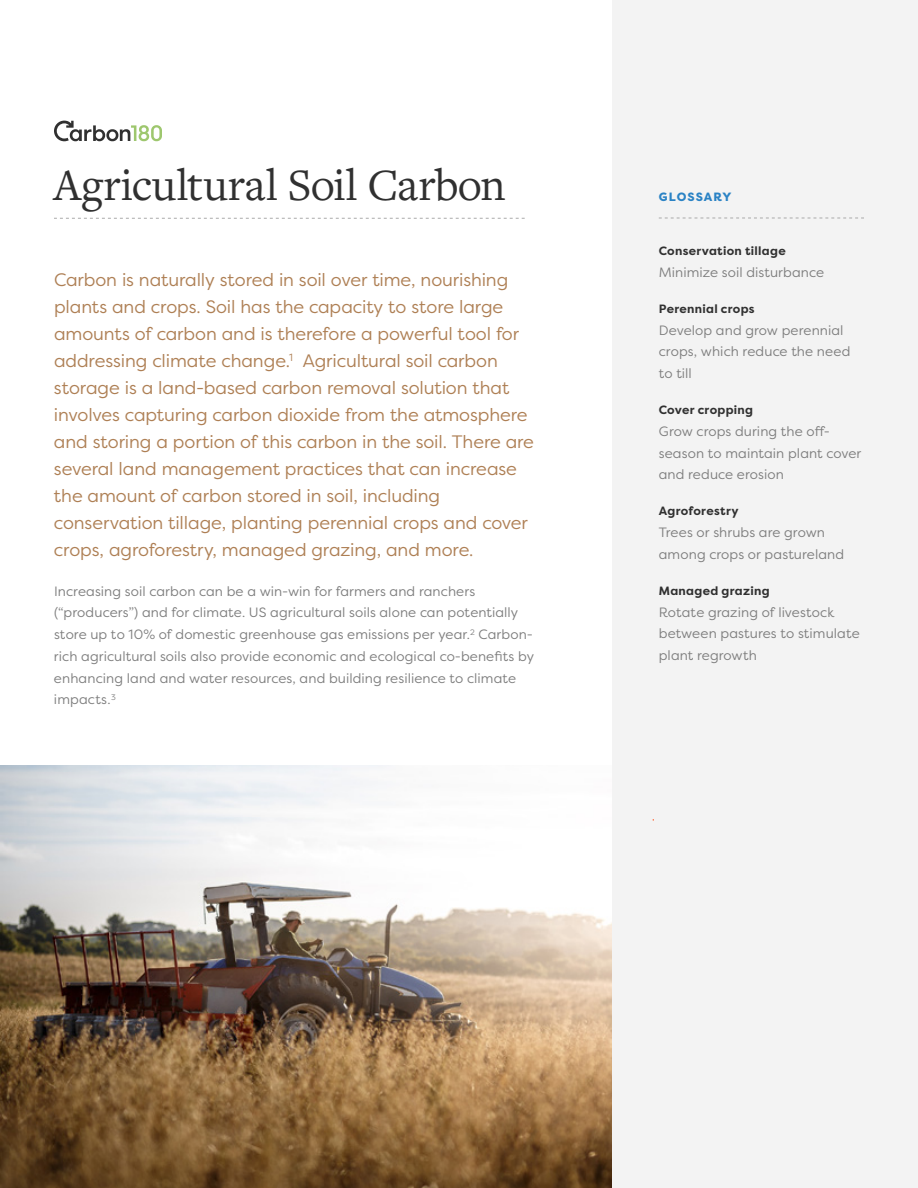
<style>
.page{position:relative;width:918px;height:1188px;background:#fff}
.page>*{position:absolute;margin:0;border:0;box-sizing:border-box;transform-origin:0 0}
.t1{font:46.5px "Freight Text Pro";letter-spacing:-.005em;color:#303030}
.t2{font:18px/27px "Filson Pro";letter-spacing:-.005em;color:#ae7f54}
.t3{font:13.5px/21.8px "Filson Pro";letter-spacing:.005em;color:#7d7d7d}
.t4{font:700 12px "Filson Pro";letter-spacing:.025em;color:#303030}
.t5{font:800 12px "Filson Pro";letter-spacing:.08em;color:#2b83c5}
</style>
<div class="page">
<img style="left:0;top:765px;width:612px;height:423px">
<div style="left:612px;top:0;width:306px;height:1188px;background:#f3f3f3"></div>
<svg style="left:54px;top:121px;width:108px;height:20px"></svg>
<svg style="left:54px;top:218px;width:471px;height:1px"></svg>
<svg style="left:659px;top:218px;width:205px;height:1px"></svg>
<h1 class="t1" style="left:53px;top:154px;width:454px">Agricultural Soil Carbon</h1>
<p class="t2" style="left:54px;top:266px;width:482px">Carbon is naturally stored in soil over time, nourishing plants and crops. Soil has the capacity to store large amounts of carbon and is therefore a powerful tool for addressing climate change.<sup>1</sup> Agricultural soil carbon storage is a land-based carbon removal solution that involves capturing carbon dioxide from the atmosphere and storing a portion of this carbon in the soil. There are several land management practices that can increase the amount of carbon stored in soil, including conservation tillage, planting perennial crops and cover crops, agroforestry, managed grazing, and more.</p>
<p class="t3" style="left:54px;top:580px;width:482px">Increasing soil carbon can be a win-win for farmers and ranchers (“producers”) and for climate. US agricultural soils alone can potentially store up to 10% of domestic greenhouse gas emissions per year.<sup>2</sup> Carbon&shy;rich agricultural soils also provide economic and ecological co-benefits by enhancing land and water resources, and building resilience to climate impacts.<sup>3</sup></p>
<p class="t5" style="left:659px;top:189px;width:74px">GLOSSARY</p>
<p class="t4" style="left:659px;top:243px;width:128px">Conservation tillage</p>
<p class="t3" style="left:659px;top:261px;width:167px">Minimize soil disturbance</p>
<p class="t4" style="left:659px;top:301px;width:97px">Perennial crops</p>
<p class="t3" style="left:659px;top:319px;width:193px">Develop and grow perennial crops, which reduce the need to till</p>
<p class="t4" style="left:659px;top:402px;width:96px">Cover cropping</p>
<p class="t3" style="left:659px;top:420px;width:204px">Grow crops during the off&shy;season to maintain plant cover and reduce erosion</p>
<p class="t4" style="left:659px;top:504px;width:81px">Agroforestry</p>
<p class="t3" style="left:659px;top:521px;width:187px">Trees or shrubs are grown among crops or pastureland</p>
<p class="t4" style="left:659px;top:583px;width:112px">Managed grazing</p>
<p class="t3" style="left:659px;top:601px;width:203px">Rotate grazing of livestock between pastures to stimulate plant regrowth</p>
</div>
